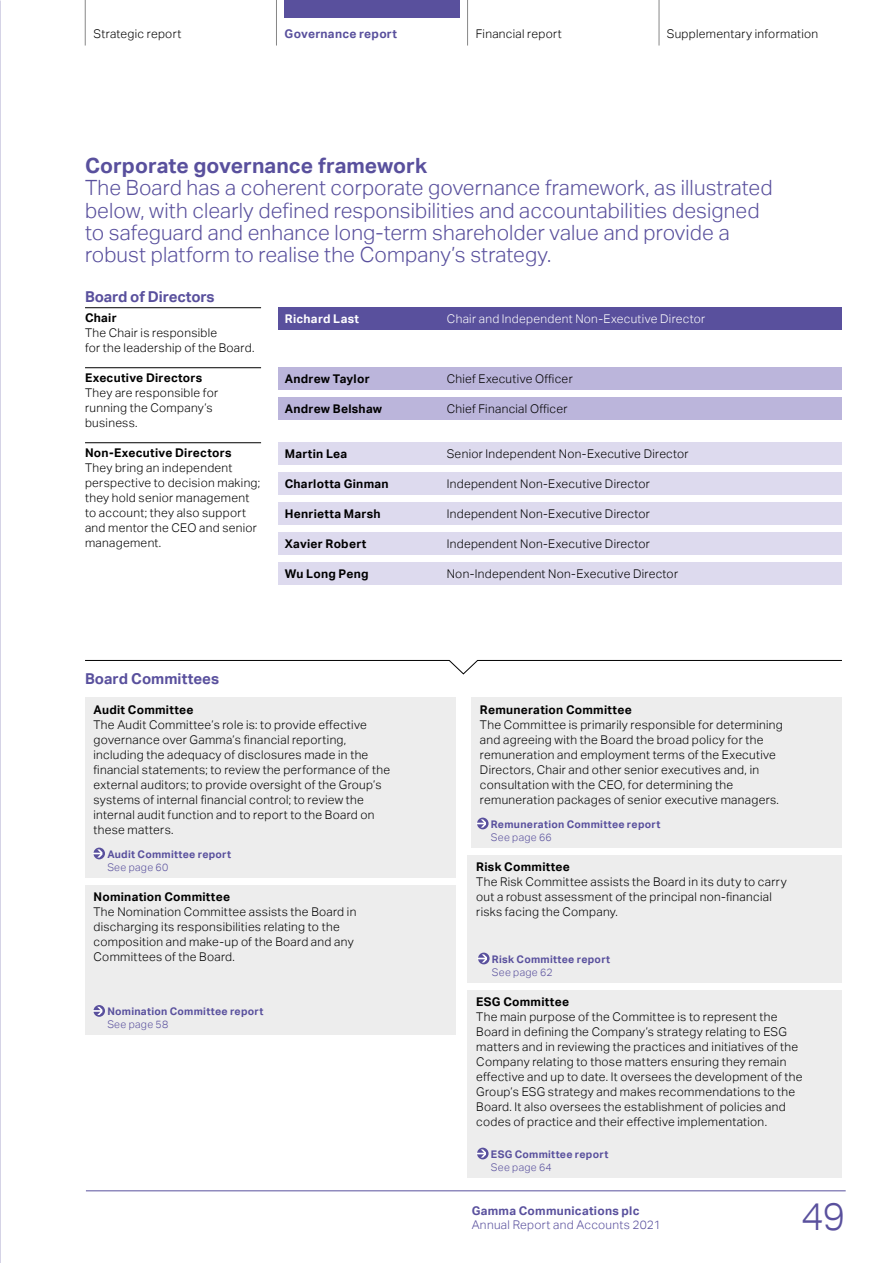
<style>
.page{position:relative;width:893px;height:1263px;background:#fff}
.page>*{position:absolute;margin:0;border:0;box-sizing:border-box;transform-origin:0 0}
.t1{font:300 38.55px "Aktiv Grotesk";color:#59509d}
.t2{font:300 21px/22.5px "Aktiv Grotesk";letter-spacing:.005em;color:#59509d}
.t3{font:700 21px "Aktiv Grotesk";color:#59509d}
.t4{font:700 15px "Aktiv Grotesk";color:#59509d}
.t5{font:300 12px/15px "Aktiv Grotesk";letter-spacing:.025em;color:#000}
.t6{font:700 12px "Aktiv Grotesk";letter-spacing:.02em;color:#000}
.t7{font:300 12px "Aktiv Grotesk";letter-spacing:.025em;color:#fff}
.t8{font:700 12px "Aktiv Grotesk";letter-spacing:.025em;color:#59509d}
.t9{font:300 12px "Aktiv Grotesk";letter-spacing:.025em;color:#59509d}
.t10{font:700 12px "Aktiv Grotesk";letter-spacing:.025em;color:#fff}
.t11{font:700 10.5px "Aktiv Grotesk";letter-spacing:.025em;color:#59509d}
.t12{font:300 10.5px "Aktiv Grotesk";letter-spacing:.025em;color:#59509d}
</style>
<div class="page">
<div style="left:85px;top:698px;width:370px;height:180px;background:#ededed"></div>
<svg style="left:85px;top:660px;width:757px;height:14px"></svg>
<div style="left:278px;top:308px;width:564px;height:22px;background:#59509d"></div>
<div style="left:278px;top:368px;width:564px;height:22px;background:#bbb5db"></div>
<div style="left:278px;top:398px;width:564px;height:22px;background:#bbb5db"></div>
<div style="left:278px;top:563px;width:564px;height:22px;background:#dddaee"></div>
<div style="left:278px;top:443px;width:564px;height:22px;background:#dddaee"></div>
<div style="left:278px;top:503px;width:564px;height:22px;background:#dddaee"></div>
<div style="left:278px;top:473px;width:564px;height:22px;background:#dddaee"></div>
<div style="left:278px;top:533px;width:564px;height:22px;background:#dddaee"></div>
<svg style="left:93px;top:848px;width:12px;height:11px"></svg>
<svg style="left:93px;top:849px;width:9px;height:8px"></svg>
<hr style="left:85px;top:442px;width:176px;height:1px;background:#000">
<hr style="left:85px;top:367px;width:176px;height:1px;background:#000">
<hr style="left:85px;top:307px;width:176px;height:1px;background:#000">
<div style="left:85px;top:885px;width:370px;height:150px;background:#ededed"></div>
<svg style="left:93px;top:1005px;width:12px;height:12px"></svg>
<svg style="left:93px;top:1007px;width:9px;height:8px"></svg>
<div style="left:471px;top:698px;width:371px;height:150px;background:#ededed"></div>
<svg style="left:477px;top:818px;width:12px;height:11px"></svg>
<svg style="left:476px;top:819px;width:10px;height:8px"></svg>
<div style="left:468px;top:855px;width:374px;height:128px;background:#ededed"></div>
<svg style="left:478px;top:953px;width:12px;height:11px"></svg>
<svg style="left:477px;top:954px;width:10px;height:8px"></svg>
<div style="left:468px;top:990px;width:374px;height:188px;background:#ededed"></div>
<svg style="left:477px;top:1148px;width:12px;height:11px"></svg>
<svg style="left:476px;top:1149px;width:10px;height:8px"></svg>
<div style="left:284px;top:0;width:176px;height:17px;background:#59509d"></div>
<hr style="left:276px;top:0;width:1px;height:46px;background:#878787">
<hr style="left:467px;top:0;width:1px;height:46px;background:#878787">
<hr style="left:85px;top:0;width:1px;height:46px;background:#878787">
<hr style="left:659px;top:0;width:1px;height:46px;background:#878787">
<hr style="left:86px;top:1190px;width:760px;height:1px;background:#59509d">
<p class="t5" style="left:94px;top:27px;width:89px">Strategic report</p>
<p class="t8" style="left:285px;top:27px;width:114px">Governance report</p>
<p class="t5" style="left:476px;top:27px;width:88px">Financial report</p>
<p class="t5" style="left:667px;top:27px;width:153px">Supplementary information</p>
<h2 class="t3" style="left:85px;top:153px;width:344px">Corporate governance framework</h2>
<p class="t2" style="left:85px;top:176px;width:689px">The Board has a coherent corporate governance framework, as illustrated below, with clearly defined responsibilities and accountabilities designed to safeguard and enhance long-term shareholder value and provide a robust platform to realise the Company’s strategy.</p>
<p class="t4" style="left:85px;top:288px;width:131px">Board of Directors</p>
<p class="t6" style="left:85px;top:311px;width:33px">Chair</p>
<p class="t5" style="left:85px;top:325px;width:171px">The Chair is responsible<br>for the leadership of the Board.</p>
<p class="t6" style="left:85px;top:371px;width:119px">Executive Directors</p>
<p class="t5" style="left:85px;top:385px;width:135px">They are responsible for running the Company’s business.</p>
<p class="t6" style="left:85px;top:446px;width:148px">Non-Executive Directors</p>
<p class="t5" style="left:85px;top:460px;width:177px">They bring an independent perspective to decision making; they hold senior management to account; they also support and mentor the CEO and senior management.</p>
<p class="t10" style="left:285px;top:312px;width:76px">Richard Last</p>
<p class="t7" style="left:447px;top:312px;width:260px">Chair and Independent Non-Executive Director</p>
<p class="t6" style="left:285px;top:372px;width:86px">Andrew Taylor</p>
<p class="t5" style="left:447px;top:371px;width:127px">Chief Executive Officer</p>
<p class="t6" style="left:285px;top:402px;width:99px">Andrew Belshaw</p>
<p class="t5" style="left:447px;top:401px;width:122px">Chief Financial Officer</p>
<p class="t6" style="left:285px;top:447px;width:64px">Martin Lea</p>
<p class="t5" style="left:447px;top:447px;width:243px">Senior Independent Non-Executive Director</p>
<p class="t6" style="left:285px;top:477px;width:105px">Charlotta Ginman</p>
<p class="t5" style="left:447px;top:476px;width:205px">Independent Non-Executive Director</p>
<p class="t6" style="left:285px;top:507px;width:97px">Henrietta Marsh</p>
<p class="t5" style="left:447px;top:507px;width:205px">Independent Non-Executive Director</p>
<p class="t6" style="left:285px;top:537px;width:83px">Xavier Robert</p>
<p class="t5" style="left:447px;top:536px;width:205px">Independent Non-Executive Director</p>
<p class="t6" style="left:285px;top:567px;width:85px">Wu Long Peng</p>
<p class="t5" style="left:447px;top:566px;width:233px">Non-Independent Non-Executive Director</p>
<p class="t4" style="left:85px;top:670px;width:136px">Board Committees</p>
<p class="t6" style="left:94px;top:702px;width:101px">Audit Committee</p>
<p class="t5" style="left:94px;top:717px;width:298px">The Audit Committee’s role is: to provide effective governance over Gamma’s financial reporting, including the adequacy of disclosures made in the financial statements; to review the performance of the external auditors; to provide oversight of the Group’s systems of internal financial control; to review the internal audit function and to report to the Board on these matters.</p>
<p class="t11" style="left:107px;top:848px;width:125px">Audit Committee report</p>
<p class="t12" style="left:107px;top:861px;width:62px">See page 60</p>
<p class="t6" style="left:94px;top:890px;width:138px">Nomination Committee</p>
<p class="t5" style="left:94px;top:904px;width:264px">The Nomination Committee assists the Board in discharging its responsibilities relating to the composition and make-up of the Board and any Committees of the Board.</p>
<p class="t11" style="left:107px;top:1005px;width:158px">Nomination Committee report</p>
<p class="t12" style="left:107px;top:1019px;width:62px">See page 58</p>
<p class="t6" style="left:480px;top:702px;width:153px">Remuneration Committee</p>
<p class="t5" style="left:480px;top:717px;width:304px">The Committee is primarily responsible for determining and agreeing with the Board the broad policy for the remuneration and employment terms of the Executive Directors, Chair and other senior executives and, in consultation with the CEO, for determining the remuneration packages of senior executive managers.</p>
<p class="t11" style="left:491px;top:818px;width:171px">Remuneration Committee report</p>
<p class="t12" style="left:491px;top:831px;width:62px">See page 66</p>
<p class="t6" style="left:476px;top:860px;width:95px">Risk Committee</p>
<p class="t5" style="left:476px;top:874px;width:312px">The Risk Committee assists the Board in its duty to carry out a robust assessment of the principal non-financial risks facing the Company.</p>
<p class="t11" style="left:492px;top:953px;width:120px">Risk Committee report</p>
<p class="t12" style="left:492px;top:966px;width:62px">See page 62</p>
<p class="t6" style="left:476px;top:995px;width:94px">ESG Committee</p>
<p class="t5" style="left:476px;top:1009px;width:328px">The main purpose of the Committee is to represent the Board in defining the Company’s strategy relating to ESG matters and in reviewing the practices and initiatives of the Company relating to those matters ensuring they remain effective and up to date. It oversees the development of the Group’s ESG strategy and makes recommendations to the Board. It also oversees the establishment of policies and codes of practice and their effective implementation.</p>
<p class="t11" style="left:491px;top:1148px;width:119px">ESG Committee report</p>
<p class="t12" style="left:491px;top:1161px;width:62px">See page 64</p>
<p class="t8" style="left:472px;top:1204px;width:169px">Gamma Communications plc</p>
<p class="t9" style="left:472px;top:1217px;width:191px">Annual Report and Accounts 2021</p>
<h1 class="t1" style="left:801px;top:1194px;width:46px">49</h1>
</div>
